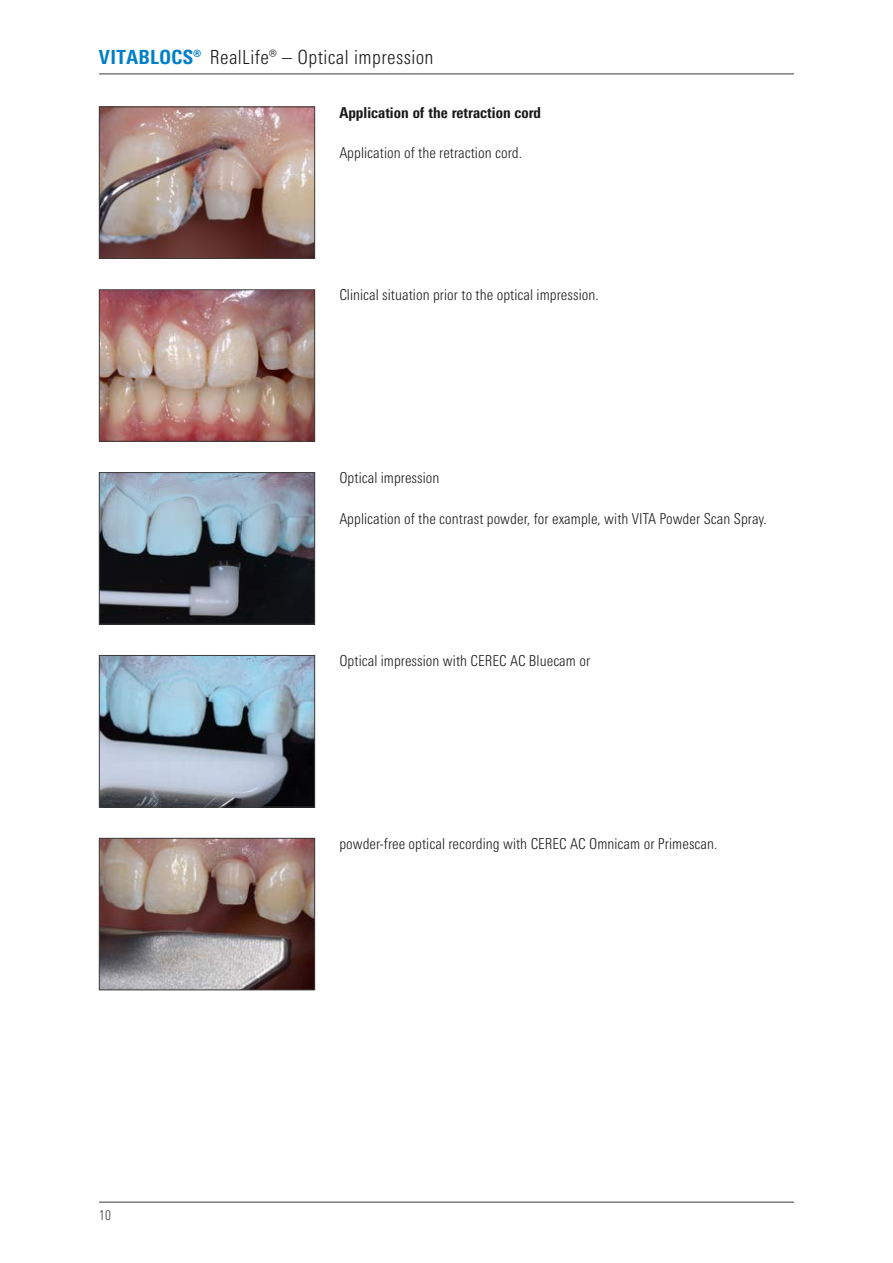
<style>
.page{position:relative;width:893px;height:1263px;background:#fff}
.page>*{position:absolute;margin:0;border:0;box-sizing:border-box;transform-origin:0 0}
.t1{font:300 condensed 19.5px "Univers Next Pro";letter-spacing:.02em;color:#1a1a1a}
.t2{font:800 condensed 19.5px "Univers Next Pro";letter-spacing:.02em;color:#0080c8}
.t3{font:300 condensed 15px "Univers Next Pro";letter-spacing:.005em;color:#1a1a1a}
.t4{font:800 condensed 15px "Univers Next Pro";letter-spacing:.005em;color:#1a1a1a}
.t5{font:300 condensed 13.5px "Univers Next Pro";color:#3b3b3a}
</style>
<div class="page">
<hr style="left:99px;top:1202px;width:695px;height:1px;background:#3b3b3a">
<hr style="left:99px;top:74px;width:695px;height:1px;background:#3b3b3a">
<img style="left:101px;top:109px;width:212px;height:148px">
<div style="left:99px;top:107px;width:216px;height:152px;border:1px solid #3b3b3a"></div>
<img style="left:101px;top:291px;width:212px;height:149px">
<div style="left:99px;top:289px;width:216px;height:153px;border:1px solid #3b3b3a"></div>
<img style="left:101px;top:474px;width:212px;height:148px">
<div style="left:99px;top:472px;width:216px;height:152px;border:1px solid #3b3b3a"></div>
<img style="left:101px;top:657px;width:212px;height:148px">
<div style="left:99px;top:655px;width:216px;height:152px;border:1px solid #3b3b3a"></div>
<img style="left:101px;top:840px;width:212px;height:148px">
<div style="left:99px;top:838px;width:216px;height:152px;border:1px solid #3b3b3a"></div>
<h1 class="t2" style="left:99px;top:45px;width:104px">VITABLOCS®</h1>
<h1 class="t1" style="left:210px;top:46px;width:225px">RealLife® – Optical impression</h1>
<p class="t4" style="left:339px;top:103px;width:203px">Application of the retraction cord</p>
<p class="t3" style="left:339px;top:144px;width:184px">Application of the retraction cord.</p>
<p class="t3" style="left:339px;top:286px;width:261px">Clinical situation prior to the optical impression.</p>
<p class="t3" style="left:339px;top:469px;width:102px">Optical impression</p>
<p class="t3" style="left:339px;top:510px;width:429px">Application of the contrast powder, for example, with VITA Powder Scan Spray.</p>
<p class="t3" style="left:339px;top:652px;width:252px">Optical impression with CEREC AC Bluecam or</p>
<p class="t3" style="left:339px;top:835px;width:380px">powder-free optical recording with CEREC AC Omnicam or Primescan.</p>
<p class="t5" style="left:99px;top:1207px;width:14px">10</p>
</div>
